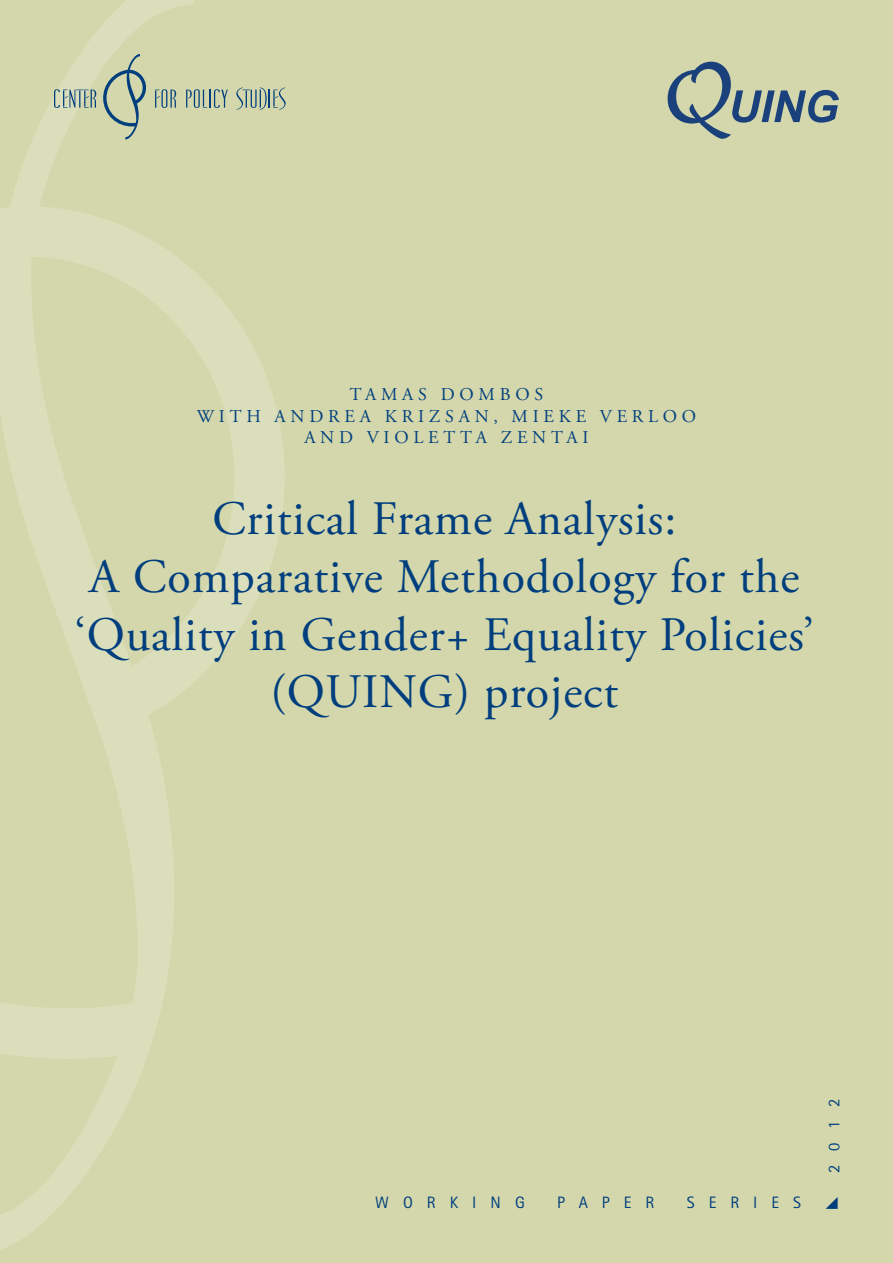
<style>
.page{position:relative;width:893px;height:1263px;background:#fff}
.page>*{position:absolute;margin:0;border:0;box-sizing:border-box;transform-origin:0 0}
.t1{font:48px/57.6px "Adobe Garamond Pro";letter-spacing:.02em;color:#003e7e;text-align:center}
.t2{font:18px "Adobe Garamond Pro";letter-spacing:.265em;color:#003e7e}
.t3{font:16.5px "H Rotis Sans Serif Normal";letter-spacing:.85em;color:#003e7e}
</style>
<div class="page">
<div style="left:6px;top:0;width:887px;height:1263px;background:#d3d7ab"></div>
<div style="left:0;top:0;width:324px;height:1263px;background:#d3d7ab"></div>
<svg style="left:193px;top:271px;width:92px;height:412px"></svg>
<svg style="left:0;top:0;width:193px;height:1250px"></svg>
<svg style="left:54px;top:89px;width:42px;height:19px"></svg>
<svg style="left:155px;top:89px;width:21px;height:19px"></svg>
<svg style="left:186px;top:89px;width:42px;height:19px"></svg>
<svg style="left:236px;top:88px;width:50px;height:22px"></svg>
<svg style="left:103px;top:54px;width:43px;height:85px"></svg>
<svg style="left:668px;top:62px;width:171px;height:77px"></svg>
<p class="t2" style="left:350px;top:383px;width:33px">Tama</p>
<p class="t2" style="left:418px;top:383px;width:127px">s dom bos</p>
<p class="t2" style="left:197px;top:405px;width:162px">wit h An drea</p>
<p class="t2" style="left:385px;top:405px;width:163px">Krizsan , Mieke</p>
<p class="t2" style="left:600px;top:405px;width:98px">Ve rloo</p>
<p class="t2" style="left:304px;top:427px;width:140px">an d Violetta</p>
<p class="t2" style="left:501px;top:427px;width:16px">Zentai</p>
<p class="t1" style="left:75px;top:492px;width:741px">Critical Frame Analysis:<br>A Comparative Methodology for the ‘Quality in Gender+ Equality Policies’ (QUING) project</p>
<p class="t3" style="left:375px;top:1192px;width:151px">WORKING</p>
<p class="t3" style="left:557px;top:1192px;width:99px">PAPER</p>
<p class="t3" style="left:687px;top:1192px;width:116px">SERIES</p>
<p class="t3" style="left:824px;top:1173px;width:76px;rotate:-90deg">2012</p>
</div>
